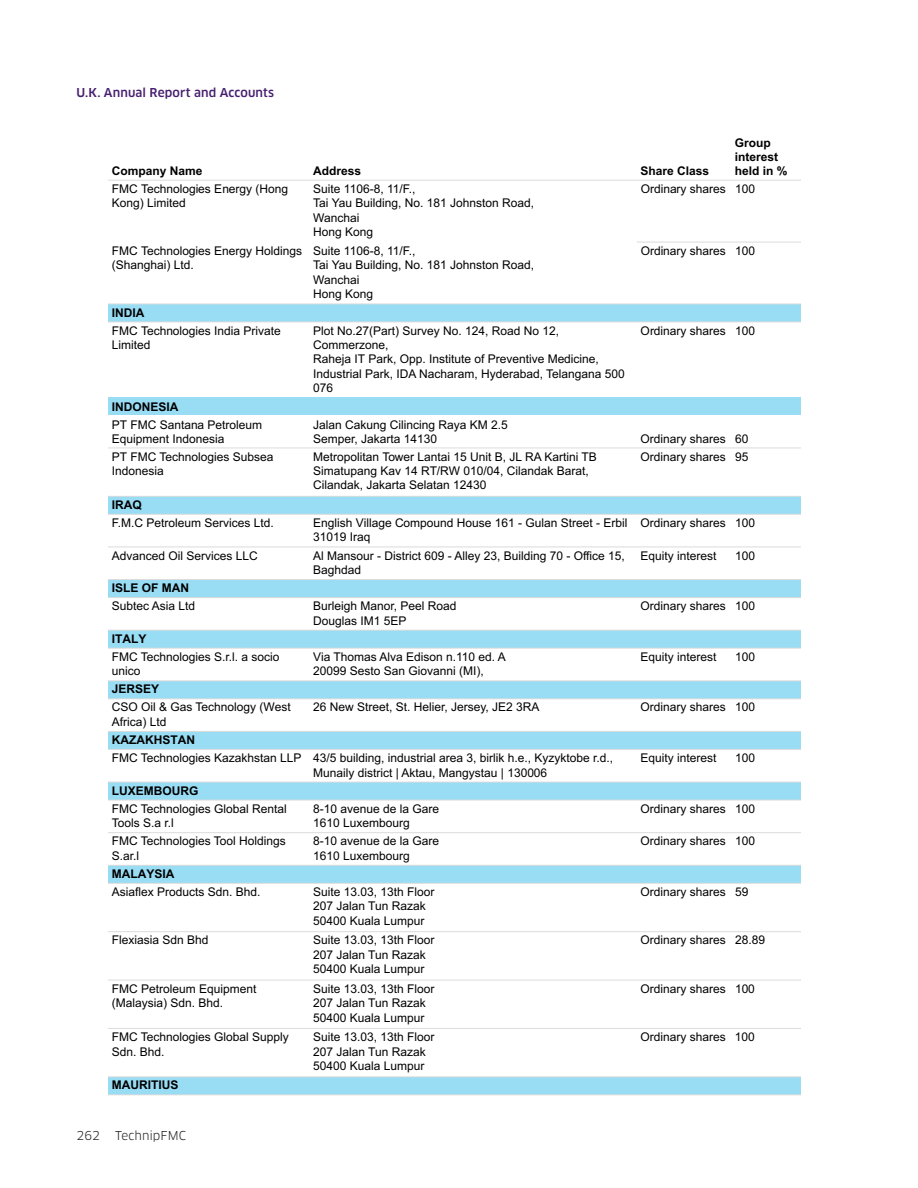
<style>
.page{position:relative;width:918px;height:1188px;background:#fff}
.page>*{position:absolute;margin:0;border:0;box-sizing:border-box;transform-origin:0 0}
.t1{font:12px/14.4px "Arial";color:#000}
.t2{font:700 12px/14.4px "Arial";color:#000}
.t3{font:500 12px "Clan OT";letter-spacing:.01em;color:#471f6f}
.t4{font:12px "Clan OT";letter-spacing:.005em;color:#231f20}
.s1{font-weight:700}
</style>
<div class="page">
<div style="left:108px;top:304px;width:693px;height:18px;background:#99ddf5"></div>
<div style="left:108px;top:397px;width:693px;height:18px;background:#99ddf5"></div>
<div style="left:108px;top:496px;width:693px;height:18px;background:#99ddf5"></div>
<div style="left:108px;top:580px;width:693px;height:18px;background:#99ddf5"></div>
<div style="left:108px;top:630px;width:693px;height:18px;background:#99ddf5"></div>
<div style="left:108px;top:681px;width:693px;height:18px;background:#99ddf5"></div>
<div style="left:108px;top:731px;width:693px;height:18px;background:#99ddf5"></div>
<div style="left:108px;top:782px;width:693px;height:18px;background:#99ddf5"></div>
<div style="left:108px;top:865px;width:693px;height:18px;background:#99ddf5"></div>
<div style="left:108px;top:1077px;width:693px;height:18px;background:#99ddf5"></div>
<hr style="left:108px;top:180px;width:693px;height:1px;background:#dbdbdb">
<hr style="left:637px;top:242px;width:164px;height:1px;background:#dbdbdb">
<hr style="left:108px;top:304px;width:693px;height:1px;background:#dbdbdb">
<hr style="left:108px;top:322px;width:693px;height:1px;background:#dbdbdb">
<hr style="left:108px;top:448px;width:693px;height:1px;background:#dbdbdb">
<hr style="left:108px;top:496px;width:693px;height:1px;background:#dbdbdb">
<hr style="left:108px;top:514px;width:693px;height:1px;background:#dbdbdb">
<hr style="left:108px;top:547px;width:693px;height:1px;background:#dbdbdb">
<hr style="left:108px;top:579px;width:693px;height:1px;background:#dbdbdb">
<hr style="left:108px;top:597px;width:693px;height:1px;background:#dbdbdb">
<hr style="left:108px;top:630px;width:693px;height:1px;background:#dbdbdb">
<hr style="left:108px;top:648px;width:693px;height:1px;background:#dbdbdb">
<hr style="left:108px;top:680px;width:693px;height:1px;background:#dbdbdb">
<hr style="left:108px;top:698px;width:693px;height:1px;background:#dbdbdb">
<hr style="left:108px;top:731px;width:693px;height:1px;background:#dbdbdb">
<hr style="left:108px;top:749px;width:693px;height:1px;background:#dbdbdb">
<hr style="left:108px;top:782px;width:693px;height:1px;background:#dbdbdb">
<hr style="left:108px;top:800px;width:693px;height:1px;background:#dbdbdb">
<hr style="left:108px;top:832px;width:693px;height:1px;background:#dbdbdb">
<hr style="left:108px;top:865px;width:693px;height:1px;background:#dbdbdb">
<hr style="left:108px;top:883px;width:693px;height:1px;background:#dbdbdb">
<hr style="left:108px;top:931px;width:693px;height:1px;background:#dbdbdb">
<hr style="left:108px;top:980px;width:693px;height:1px;background:#dbdbdb">
<hr style="left:108px;top:1028px;width:693px;height:1px;background:#dbdbdb">
<hr style="left:108px;top:1076px;width:693px;height:1px;background:#dbdbdb">
<hr style="left:108px;top:1094px;width:693px;height:1px;background:#dbdbdb">
<p class="t3" style="left:77px;top:86px;width:199px">U.K. Annual Report and Accounts</p>
<p class="t2" style="left:112px;top:164px;width:92px">Company Name</p>
<p class="t2" style="left:313px;top:164px;width:49px">Address</p>
<p class="t2" style="left:640px;top:164px;width:70px">Share Class</p>
<p class="t2" style="left:735px;top:136px;width:54px">Group interest held in %</p>
<p class="t1" style="left:112px;top:182px;width:178px">FMC Technologies Energy (Hong<br>Kong) Limited</p>
<p class="t1" style="left:313px;top:182px;width:222px">Suite 1106-8, 11/F.,<br>Tai Yau Building, No. 181 Johnston Road,<br>Wanchai<br>Hong Kong</p>
<p class="t1" style="left:641px;top:182px;width:116px">Ordinary shares 100</p>
<p class="t1" style="left:112px;top:243px;width:192px">FMC Technologies Energy Holdings (Shanghai) Ltd.</p>
<p class="t1" style="left:313px;top:243px;width:222px">Suite 1106-8, 11/F.,<br>Tai Yau Building, No. 181 Johnston Road,<br>Wanchai<br>Hong Kong</p>
<p class="t1" style="left:641px;top:243px;width:116px">Ordinary shares 100</p>
<p class="t1" style="left:112px;top:304px;width:171px;line-height:18px"><span class="s1">INDIA<br></span>FMC Technologies India Private</p>
<p class="t1" style="left:112px;top:338px;width:40px">Limited</p>
<p class="t1" style="left:313px;top:323px;width:313px">Plot No.27(Part) Survey No. 124, Road No 12, Commerzone,<br>Raheja IT Park, Opp. Institute of Preventive Medicine, Industrial Park, IDA Nacharam, Hyderabad, Telangana 500<br>076</p>
<p class="t1" style="left:641px;top:323px;width:116px">Ordinary shares 100</p>
<p class="t1" style="left:112px;top:397px;width:152px;line-height:18.3px"><span class="s1">INDONESIA<br></span>PT FMC Santana Petroleum</p>
<p class="t1" style="left:112px;top:432px;width:114px">Equipment Indonesia</p>
<p class="t1" style="left:313px;top:417px;width:196px">Jalan Cakung Cilincing Raya KM 2.5<br>Semper, Jakarta 14130</p>
<p class="t1" style="left:641px;top:432px;width:109px">Ordinary shares 60</p>
<p class="t1" style="left:112px;top:449px;width:163px">PT FMC Technologies Subsea<br>Indonesia</p>
<p class="t1" style="left:313px;top:449px;width:285px">Metropolitan Tower Lantai 15 Unit B, JL RA Kartini TB<br>Simatupang Kav 14 RT/RW 010/04, Cilandak Barat,<br>Cilandak, Jakarta Selatan 12430</p>
<p class="t1" style="left:641px;top:449px;width:109px">Ordinary shares 95</p>
<p class="t1" style="left:112px;top:496px;width:163px;line-height:18px"><span class="s1">IRAQ<br></span>F.M.C Petroleum Services Ltd.</p>
<p class="t1" style="left:313px;top:516px;width:316px">English Village Compound House 161 - Gulan Street - Erbil<br>31019 Iraq</p>
<p class="t1" style="left:641px;top:516px;width:116px">Ordinary shares 100</p>
<p class="t1" style="left:112px;top:548px;width:147px">Advanced Oil Services LLC</p>
<p class="t1" style="left:313px;top:548px;width:313px">Al Mansour - District 609 - Alley 23, Building 70 - Office 15,<br>Baghdad</p>
<p class="t1" style="left:641px;top:548px;width:77px">Equity interest</p>
<p class="t1" style="left:735px;top:548px;width:21px">100</p>
<p class="t1" style="left:112px;top:579px;width:85px;line-height:18px"><span class="s1">ISLE OF MAN<br></span>Subtec Asia Ltd</p>
<p class="t1" style="left:313px;top:599px;width:145px">Burleigh Manor, Peel Road<br>Douglas IM1 5EP</p>
<p class="t1" style="left:641px;top:599px;width:116px">Ordinary shares 100</p>
<p class="t1" style="left:112px;top:630px;width:169px;line-height:18px"><span class="s1">ITALY<br></span>FMC Technologies S.r.l. a socio</p>
<p class="t1" style="left:112px;top:664px;width:30px">unico</p>
<p class="t1" style="left:313px;top:650px;width:194px">Via Thomas Alva Edison n.110 ed. A<br>20099 Sesto San Giovanni (MI),</p>
<p class="t1" style="left:641px;top:650px;width:77px">Equity interest</p>
<p class="t1" style="left:735px;top:650px;width:21px">100</p>
<p class="t1" style="left:112px;top:680px;width:180px;line-height:18px"><span class="s1">JERSEY<br></span>CSO Oil &amp; Gas Technology (West</p>
<p class="t1" style="left:112px;top:715px;width:56px">Africa) Ltd</p>
<p class="t1" style="left:313px;top:700px;width:228px">26 New Street, St. Helier, Jersey, JE2 3RA</p>
<p class="t1" style="left:641px;top:700px;width:116px">Ordinary shares 100</p>
<p class="t1" style="left:112px;top:731px;width:503px;line-height:18px"><span class="s1">KAZAKHSTAN<br></span>FMC Technologies Kazakhstan LLP 43/5 building, industrial area 3, birlik h.e., Kyzyktobe r.d.,</p>
<p class="t1" style="left:313px;top:765px;width:236px">Munaily district | Aktau, Mangystau | 130006</p>
<p class="t1" style="left:641px;top:751px;width:77px">Equity interest</p>
<p class="t1" style="left:735px;top:751px;width:21px">100</p>
<p class="t1" style="left:112px;top:782px;width:177px;line-height:18px"><span class="s1">LUXEMBOURG<br></span>FMC Technologies Global Rental</p>
<p class="t1" style="left:112px;top:816px;width:63px">Tools S.a r.l</p>
<p class="t1" style="left:313px;top:801px;width:127px">8-10 avenue de la Gare<br>1610 Luxembourg</p>
<p class="t1" style="left:641px;top:801px;width:116px">Ordinary shares 100</p>
<p class="t1" style="left:112px;top:834px;width:176px">FMC Technologies Tool Holdings<br>S.ar.l</p>
<p class="t1" style="left:313px;top:834px;width:127px">8-10 avenue de la Gare<br>1610 Luxembourg</p>
<p class="t1" style="left:641px;top:834px;width:116px">Ordinary shares 100</p>
<p class="t1" style="left:112px;top:865px;width:150px;line-height:18px"><span class="s1">MALAYSIA<br></span>Asiaflex Products Sdn. Bhd.</p>
<p class="t1" style="left:313px;top:885px;width:123px">Suite 13.03, 13th Floor<br>207 Jalan Tun Razak<br>50400 Kuala Lumpur</p>
<p class="t1" style="left:641px;top:885px;width:109px">Ordinary shares 59</p>
<p class="t1" style="left:112px;top:933px;width:98px">Flexiasia Sdn Bhd</p>
<p class="t1" style="left:313px;top:933px;width:123px">Suite 13.03, 13th Floor<br>207 Jalan Tun Razak<br>50400 Kuala Lumpur</p>
<p class="t1" style="left:641px;top:933px;width:126px">Ordinary shares 28.89</p>
<p class="t1" style="left:112px;top:981px;width:146px">FMC Petroleum Equipment (Malaysia) Sdn. Bhd.</p>
<p class="t1" style="left:313px;top:981px;width:123px">Suite 13.03, 13th Floor<br>207 Jalan Tun Razak<br>50400 Kuala Lumpur</p>
<p class="t1" style="left:641px;top:981px;width:116px">Ordinary shares 100</p>
<p class="t1" style="left:112px;top:1030px;width:179px">FMC Technologies Global Supply<br>Sdn. Bhd.</p>
<p class="t1" style="left:313px;top:1030px;width:123px">Suite 13.03, 13th Floor<br>207 Jalan Tun Razak<br>50400 Kuala Lumpur</p>
<p class="t1" style="left:640px;top:1030px;width:116px">Ordinary shares 100</p>
<p class="t2" style="left:112px;top:1078px;width:68px">MAURITIUS</p>
<p class="t4" style="left:77px;top:1129px;width:25px">262</p>
<p class="t4" style="left:115px;top:1129px;width:72px">TechnipFMC</p>
</div>
